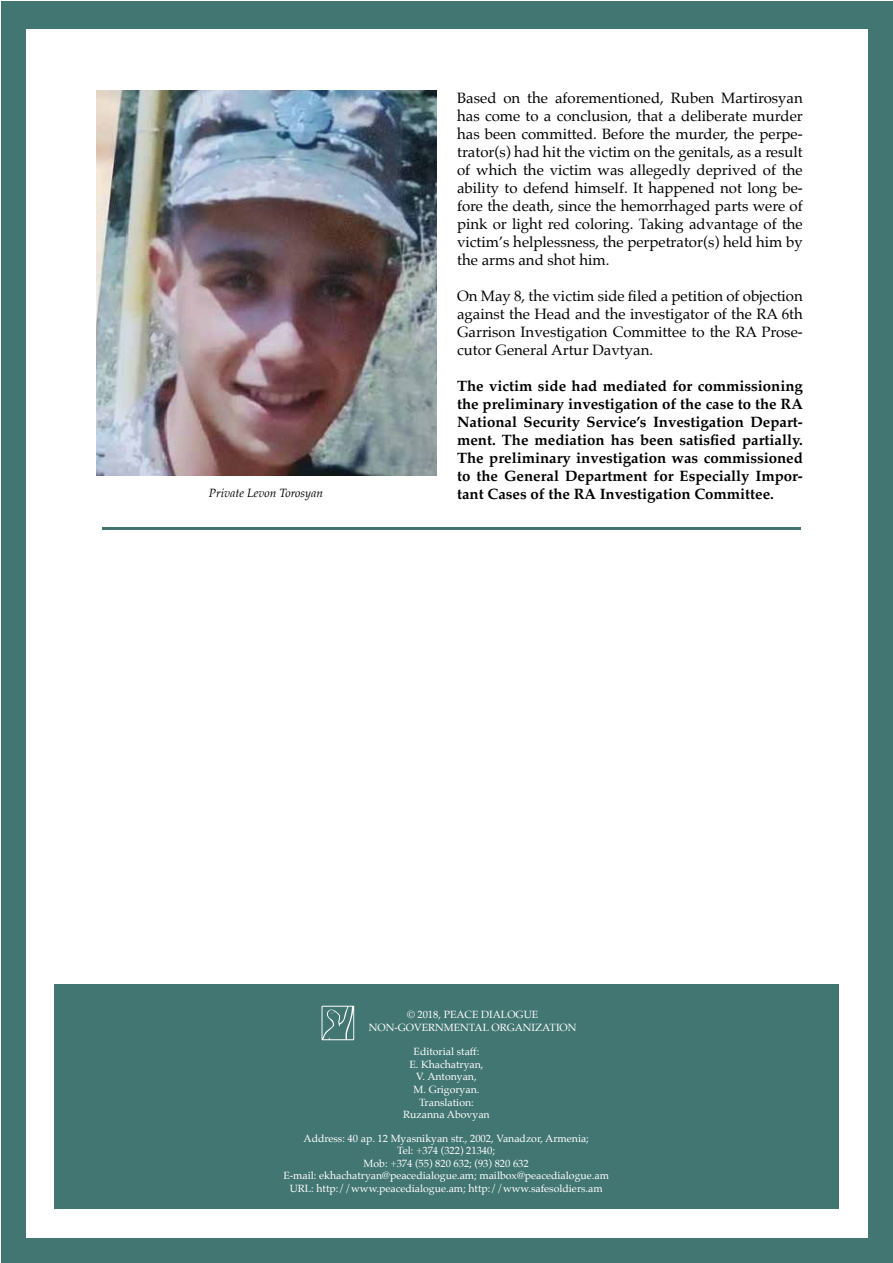
<style>
.page{position:relative;width:893px;height:1263px;background:#fff}
.page>*{position:absolute;margin:0;border:0;box-sizing:border-box;transform-origin:0 0}
.t1{font:15px/18px "Palatino";color:#000;text-align:justify}
.t2{font:700 15px/18px "Palatino";color:#000;text-align:justify}
.t3{font:italic 12px "Palatino";color:#020203}
.t4{font:10.5px/12.6px "Palatino";color:#fff;text-align:center}
</style>
<div class="page">
<div style="left:1px;top:1px;width:891px;height:1261px;background:#427673"></div>
<div style="left:27px;top:29px;width:841px;height:1208px;background:#fff"></div>
<div style="left:54px;top:984px;width:785px;height:225px;background:#427673"></div>
<svg style="left:322px;top:1006px;width:32px;height:34px"></svg>
<img style="left:97px;top:90px;width:340px;height:385px">
<hr style="left:102px;top:527px;width:699px;height:2px;background:#417572">
<p class="t3" style="left:209px;top:483px;width:116px">Private Levon Torosyan</p>
<p class="t1" style="left:457px;top:89px;width:347px">Based on the aforementioned, Ruben Martirosyan has come to a conclusion, that a deliberate murder has been committed. Before the murder, the perpe&shy;trator(s) had hit the victim on the genitals, as a result of which the victim was allegedly deprived of the ability to defend himself. It happened not long be&shy;fore the death, since the hemorrhaged parts were of pink or light red coloring. Taking advantage of the victim’s helplessness, the perpetrator(s) held him by the arms and shot him.</p>
<p class="t1" style="left:457px;top:287px;width:347px">On May 8, the victim side filed a petition of objection against the Head and the investigator of the RA 6th Garrison Investigation Committee to the RA Prose&shy;cutor General Artur Davtyan.</p>
<p class="t2" style="left:457px;top:376px;width:347px">The victim side had mediated for commissioning the preliminary investigation of the case to the RA National Security Service’s Investigation Depart&shy;ment. The mediation has been satisfied partially.<br>The preliminary investigation was commissioned to the General Department for Especially Impor&shy;tant Cases of the RA Investigation Committee.</p>
<p class="t4" style="left:369px;top:1008px;width:209px">© 2018, PEACE DIALOGUE<br>NON-GOVERNMENTAL ORGANIZATION</p>
<p class="t4" style="left:403px;top:1045px;width:88px">Editorial staff:<br>E. Khachatryan,<br>V. Antonyan,<br>M. Grigoryan.<br>Translation:<br>Ruzanna Abovyan</p>
<p class="t4" style="left:283px;top:1131px;width:327px">Address: 40 ap. 12 Myasnikyan str., 2002, Vanadzor, Armenia;<br>Tel: +374 (322) 21340;<br>Mob: +374 (55) 820 632; (93) 820 632<br>E-mail: ekhachatryan@peacedialogue.am; mailbox@peacedialogue.am URL: http://www.peacedialogue.am; http://www.safesoldiers.am</p>
</div>
